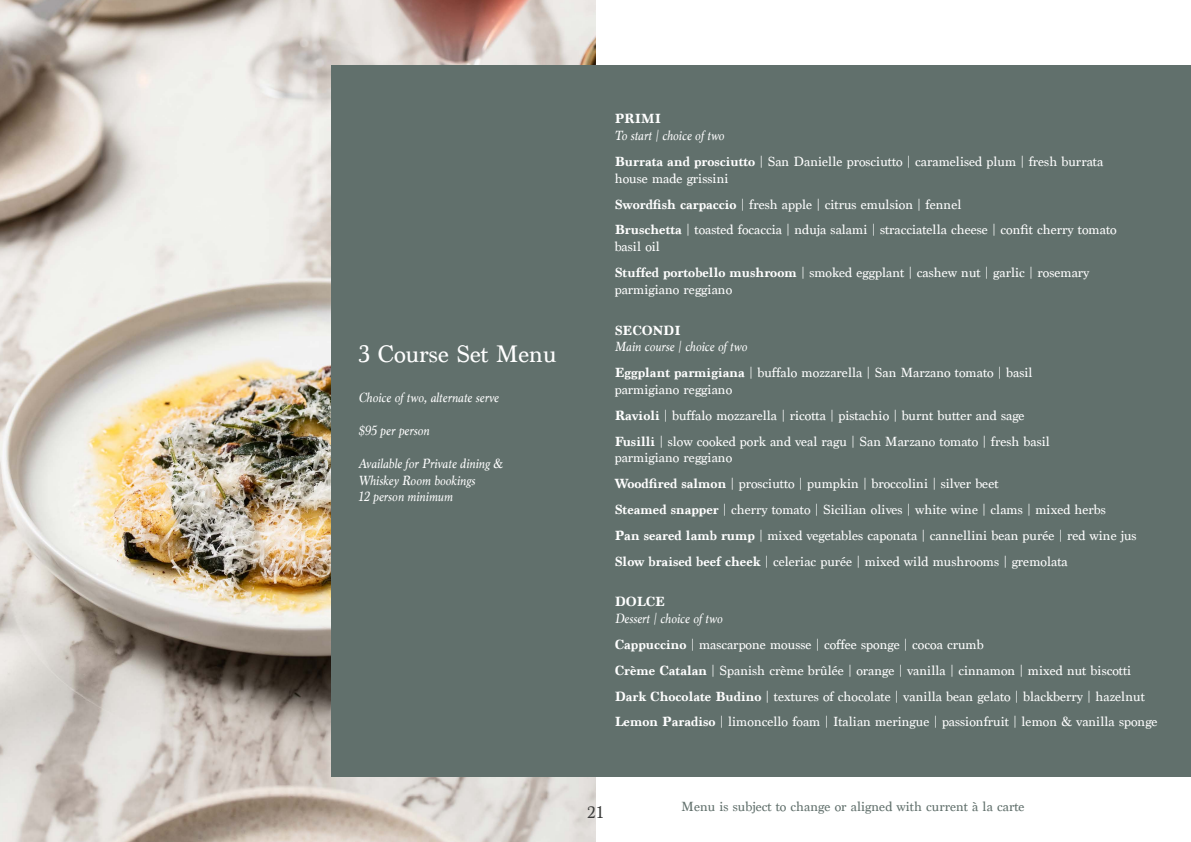
<style>
.page{position:relative;width:1191px;height:842px;background:#fff}
.page>*{position:absolute;margin:0;border:0;box-sizing:border-box;transform-origin:0 0}
.t1{font:25.2px "Marion";color:#fff}
.t2{font:17.5px "Marion";color:#393a39}
.t3{font:14px/16.8px "Marion";color:#fff}
.t4{font:italic 14px/16.8px "Marion";color:#fff}
.t5{font:14px "Marion";color:#61706c}
.s1{font-weight:700;font-style:normal}
.s2{font-weight:700}
</style>
<div class="page">
<img style="left:0;top:0;width:595px;height:842px">
<div style="left:331px;top:65px;width:860px;height:712px;background:#61706c"></div>
<p class="t1" style="left:358px;top:339px;width:200px">3 Course Set Menu</p>
<p class="t4" style="left:358px;top:389px;width:142px">Choice of two, alternate serve</p>
<p class="t4" style="left:358px;top:422px;width:72px">$95 per person</p>
<p class="t4" style="left:358px;top:455px;width:146px">Available for Private dining &amp;<br>Whiskey Room bookings<br>12 person minimum</p>
<p class="t4" style="left:614px;top:110px;width:111px"><span class="s1">PRIMI<br></span>To start | choice of two</p>
<p class="t3" style="left:614px;top:153px;width:490px"><span class="s2">Burrata and prosciutto</span> | San Danielle prosciutto | caramelised plum | fresh burrata house made grissini</p>
<p class="t3" style="left:614px;top:196px;width:348px"><span class="s2">Swordfish carpaccio</span> | fresh apple | citrus emulsion | fennel</p>
<p class="t3" style="left:614px;top:222px;width:503px"><span class="s2">Bruschetta</span> | toasted focaccia | nduja salami | stracciatella cheese | confit cherry tomato basil oil</p>
<p class="t3" style="left:614px;top:264px;width:476px"><span class="s2">Stuffed portobello mushroom</span> | smoked eggplant | cashew nut | garlic | rosemary parmigiano reggiano</p>
<p class="t4" style="left:614px;top:321px;width:134px"><span class="s1">SECONDI<br></span>Main course | choice of two</p>
<p class="t3" style="left:614px;top:364px;width:419px"><span class="s2">Eggplant parmigiana</span> | buffalo mozzarella | San Marzano tomato | basil parmigiano reggiano</p>
<p class="t3" style="left:614px;top:407px;width:411px"><span class="s2">Ravioli</span> | buffalo mozzarella | ricotta | pistachio | burnt butter and sage</p>
<p class="t3" style="left:614px;top:433px;width:437px"><span class="s2">Fusilli</span> | slow cooked pork and veal ragu | San Marzano tomato | fresh basil parmigiano reggiano</p>
<p class="t3" style="left:614px;top:475px;width:385px"><span class="s2">Woodfired salmon</span> | prosciutto | pumpkin | broccolini | silver beet</p>
<p class="t3" style="left:614px;top:501px;width:493px"><span class="s2">Steamed snapper</span> | cherry tomato | Sicilian olives | white wine | clams | mixed herbs</p>
<p class="t3" style="left:614px;top:527px;width:523px"><span class="s2">Pan seared lamb rump</span> | mixed vegetables caponata | cannellini bean purée | red wine jus</p>
<p class="t3" style="left:614px;top:553px;width:454px"><span class="s2">Slow braised beef cheek</span> | celeriac purée | mixed wild mushrooms | gremolata</p>
<p class="t4" style="left:614px;top:593px;width:109px"><span class="s1">DOLCE<br></span>Dessert | choice of two</p>
<p class="t3" style="left:614px;top:636px;width:370px"><span class="s2">Cappuccino</span> | mascarpone mousse | coffee sponge | cocoa crumb</p>
<p class="t3" style="left:614px;top:662px;width:518px"><span class="s2">Crème Catalan</span> | Spanish crème brûlée | orange | vanilla | cinnamon | mixed nut biscotti</p>
<p class="t3" style="left:614px;top:688px;width:531px"><span class="s2">Dark Chocolate Budino</span> | textures of chocolate | vanilla bean gelato | blackberry | hazelnut</p>
<p class="t3" style="left:614px;top:714px;width:544px"><span class="s2">Lemon Paradiso</span> | limoncello foam | Italian meringue | passionfruit | lemon &amp; vanilla sponge</p>
<p class="t2" style="left:587px;top:802px;width:18px">21</p>
<p class="t5" style="left:681px;top:798px;width:344px">Menu is subject to change or aligned with current à la carte</p>
</div>
